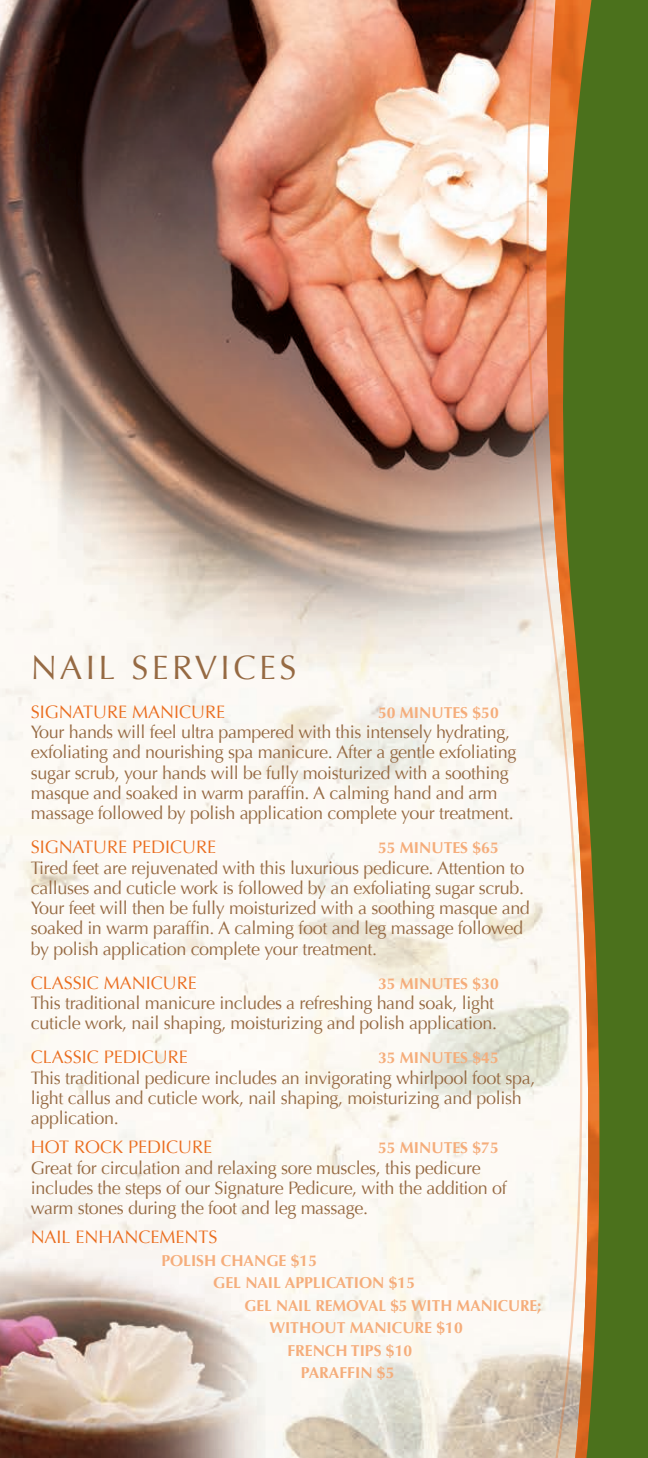
<style>
.page{position:relative;width:648px;height:1458px;background:#fff}
.page>*{position:absolute;margin:0;border:0;box-sizing:border-box;transform-origin:0 0}
.t1{font:33.75px "Optima";letter-spacing:.1em;color:#966a43}
.Bullet{font:18px/20.2px "Optima";letter-spacing:-.02em;color:#966a43}
.Paragraph_Style_1{font:18px "Optima";color:#ea6d1f}
.Paragraph_Style_1-2{font:700 15.75px/22.5px "Optima";color:#f5ad7b}
</style>
<div class="page">
<img style="left:0;top:0;width:524px;height:1458px">
<svg style="left:524px;top:0;width:18px;height:1458px"></svg>
<svg style="left:542px;top:0;width:106px;height:1458px;background:#8a8d4d"></svg>
<p class="t1" style="left:31px;top:648px;width:267px">NAIL SERVICES</p>
<p class="Paragraph_Style_1" style="left:31px;top:701px;width:196px">SIGNATURE MANICURE</p>
<p class="Paragraph_Style_1-2" style="left:378px;top:702px;width:122px">50 MINUTES $50</p>
<p class="Bullet" style="left:31px;top:722px;width:487px">Your hands will feel ultra pampered with this intensely hydrating, exfoliating and nourishing spa manicure. After a gentle exfoliating sugar scrub, your hands will be fully moisturized with a soothing masque and soaked in warm paraffin. A calming hand and arm massage followed by polish application complete your treatment.</p>
<p class="Paragraph_Style_1" style="left:31px;top:837px;width:187px">SIGNATURE PEDICURE</p>
<p class="Paragraph_Style_1-2" style="left:378px;top:837px;width:122px">55 MINUTES $65</p>
<p class="Bullet" style="left:31px;top:858px;width:501px">Tired feet are rejuvenated with this luxurious pedicure. Attention to calluses and cuticle work is followed by an exfoliating sugar scrub.<br>Your feet will then be fully moisturized with a soothing masque and soaked in warm paraffin. A calming foot and leg massage followed by polish application complete your treatment.</p>
<p class="Paragraph_Style_1" style="left:31px;top:972px;width:168px">CLASSIC MANICURE</p>
<p class="Paragraph_Style_1-2" style="left:378px;top:972px;width:122px">35 MINUTES $30</p>
<p class="Bullet" style="left:31px;top:993px;width:468px">This traditional manicure includes a refreshing hand soak, light cuticle work, nail shaping, moisturizing and polish application.</p>
<p class="Paragraph_Style_1" style="left:31px;top:1047px;width:159px">CLASSIC PEDICURE</p>
<p class="Paragraph_Style_1-2" style="left:378px;top:1047px;width:122px">35 MINUTES $45</p>
<p class="Bullet" style="left:31px;top:1068px;width:506px">This traditional pedicure includes an invigorating whirlpool foot spa, light callus and cuticle work, nail shaping, moisturizing and polish application.</p>
<p class="Paragraph_Style_1" style="left:31px;top:1137px;width:183px">HOT ROCK PEDICURE</p>
<p class="Paragraph_Style_1-2" style="left:378px;top:1137px;width:122px">55 MINUTES $75</p>
<p class="Bullet" style="left:31px;top:1158px;width:478px">Great for circulation and relaxing sore muscles, this pedicure includes the steps of our Signature Pedicure, with the addition of warm stones during the foot and leg massage.</p>
<p class="Paragraph_Style_1" style="left:31px;top:1227px;width:188px">NAIL ENHANCEMENTS</p>
<p class="Paragraph_Style_1-2" style="left:161px;top:1249px;width:157px">POLISH CHANGE $15</p>
<p class="Paragraph_Style_1-2" style="left:213px;top:1272px;width:204px">GEL NAIL APPLICATION $15</p>
<p class="Paragraph_Style_1-2" style="left:269px;top:1294px;width:274px;text-indent:-25px">GEL NAIL REMOVAL $5 WITH MANICURE;<br>WITHOUT MANICURE $10</p>
<p class="Paragraph_Style_1-2" style="left:287px;top:1339px;width:126px">FRENCH TIPS $10</p>
<p class="Paragraph_Style_1-2" style="left:301px;top:1362px;width:95px">PARAFFIN $5</p>
</div>
